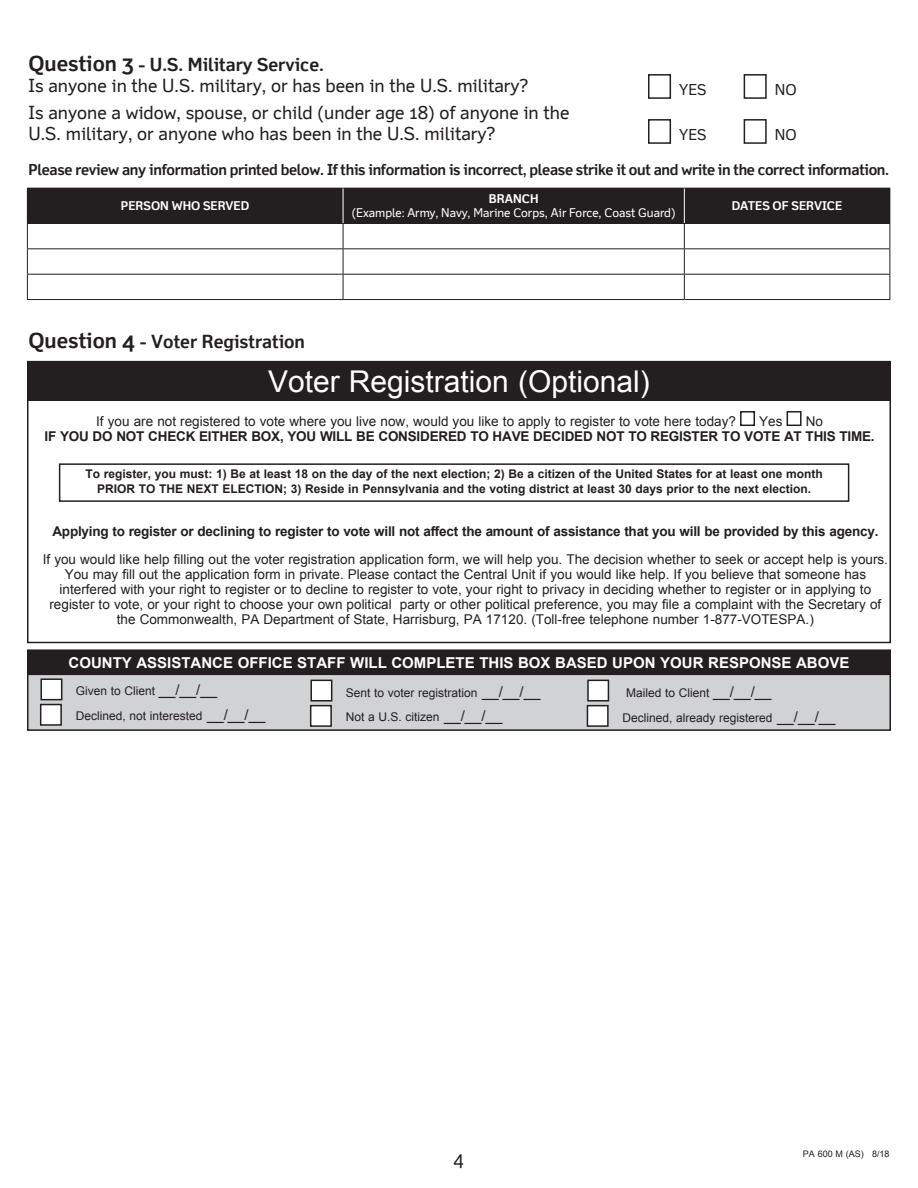
<style>
.page{position:relative;width:918px;height:1188px;background:#fff}
.page>*{position:absolute;margin:0;border:0;box-sizing:border-box;transform-origin:0 0}
.t1{font:30px "Arial";color:#fff}
.t2{font:18px "Felbridge";color:#231f20}
.t3{font:700 18px "Felbridge";color:#231f20}
.t4{font:700 15px "Felbridge";letter-spacing:-.02em;color:#231f20}
.t5{font:700 15px "Arial";color:#fff}
.t6{font:15px "Felbridge";color:#231f20}
.t7{font:13.5px/15px "Arial";color:#231f20;text-align:center}
.t8{font:700 13.5px/15px "Arial";letter-spacing:-.015em;color:#231f20}
.t9{font:700 12px/15px "Arial";color:#231f20;text-align:center}
.t10{font:12px/25px "Arial";color:#231f20}
.t11{font:12px/14.4px "Felbridge";color:#fff;text-align:center}
.t12{font:700 12px "Felbridge";color:#fff}
.t13{font:9px "Arial";color:#231f20}
.s1{font-size:21px}
.s2{font-weight:700}
.s3{font-weight:400}
.s4{font-size:15px}
</style>
<div class="page">
<div style="left:28px;top:673px;width:862px;height:57px;background:#d1d2d4"></div>
<div style="left:27px;top:672px;width:864px;height:59px;border:2px solid #231f20"></div>
<div style="left:41px;top:679px;width:21px;height:21px;background:#fff"></div>
<div style="left:40px;top:678px;width:22px;height:22px;border:2px solid #231f20"></div>
<div style="left:41px;top:705px;width:20px;height:20px;background:#fff"></div>
<div style="left:40px;top:704px;width:22px;height:22px;border:2px solid #231f20"></div>
<div style="left:311px;top:680px;width:21px;height:21px;background:#fff"></div>
<div style="left:311px;top:680px;width:21px;height:22px;border:2px solid #231f20"></div>
<div style="left:311px;top:706px;width:20px;height:20px;background:#fff"></div>
<div style="left:310px;top:705px;width:22px;height:22px;border:2px solid #231f20"></div>
<div style="left:588px;top:680px;width:20px;height:21px;background:#fff"></div>
<div style="left:587px;top:680px;width:22px;height:22px;border:2px solid #231f20"></div>
<div style="left:587px;top:706px;width:21px;height:20px;background:#fff"></div>
<div style="left:587px;top:705px;width:22px;height:22px;border:2px solid #231f20"></div>
<div style="left:28px;top:650px;width:862px;height:24px;background:#231f20"></div>
<div style="left:27px;top:649px;width:864px;height:26px;border:2px solid #231f20"></div>
<div style="left:27px;top:188px;width:316px;height:35px;background:#231f20"></div>
<div style="left:343px;top:188px;width:341px;height:35px;background:#231f20"></div>
<div style="left:684px;top:188px;width:206px;height:35px;background:#231f20"></div>
<hr style="left:890px;top:189px;width:1px;height:34px;background:#231f20">
<hr style="left:27px;top:223px;width:316px;height:1px;background:#231f20">
<hr style="left:343px;top:223px;width:341px;height:1px;background:#231f20">
<hr style="left:684px;top:223px;width:206px;height:1px;background:#231f20">
<hr style="left:27px;top:248px;width:316px;height:1px;background:#231f20">
<hr style="left:343px;top:248px;width:341px;height:1px;background:#231f20">
<hr style="left:684px;top:248px;width:206px;height:1px;background:#231f20">
<hr style="left:27px;top:274px;width:316px;height:1px;background:#231f20">
<svg style="left:27px;top:224px;width:1px;height:75px"></svg>
<hr style="left:343px;top:274px;width:341px;height:1px;background:#231f20">
<svg style="left:343px;top:224px;width:1px;height:75px"></svg>
<hr style="left:684px;top:274px;width:206px;height:1px;background:#231f20">
<svg style="left:684px;top:224px;width:1px;height:75px"></svg>
<svg style="left:890px;top:224px;width:1px;height:75px"></svg>
<hr style="left:27px;top:299px;width:316px;height:1px;background:#231f20">
<hr style="left:343px;top:299px;width:341px;height:1px;background:#231f20">
<hr style="left:684px;top:299px;width:206px;height:1px;background:#231f20">
<hr style="left:343px;top:189px;width:1px;height:34px;background:#fff">
<hr style="left:684px;top:189px;width:1px;height:34px;background:#fff">
<svg style="left:648px;top:74px;width:24px;height:70px"></svg>
<svg style="left:743px;top:74px;width:24px;height:70px"></svg>
<div style="left:740px;top:411px;width:15px;height:15px;border:2px solid #231f20"></div>
<div style="left:787px;top:411px;width:15px;height:15px;border:2px solid #231f20"></div>
<div style="left:59px;top:463px;width:790px;height:39px;border:2px solid #231f20"></div>
<div style="left:27px;top:361px;width:864px;height:39px;background:#231f20"></div>
<p class="t3" style="left:28px;top:54px;width:297px"><span class="s1">Question 3</span> - U.S. Military Service.</p>
<p class="t2" style="left:28px;top:75px;width:502px">Is anyone in the U.S. military, or has been in the U.S. military?</p>
<p class="t6" style="left:679px;top:81px;width:29px">YES</p>
<p class="t6" style="left:775px;top:81px;width:23px">NO</p>
<p class="t2" style="left:29px;top:102px;width:542px">Is anyone a widow, spouse, or child (under age 18) of anyone in the</p>
<p class="t2" style="left:29px;top:123px;width:469px">U.S. military, or anyone who has been in the U.S. military?</p>
<p class="t6" style="left:679px;top:126px;width:29px">YES</p>
<p class="t6" style="left:775px;top:126px;width:23px">NO</p>
<p class="t4" style="left:28px;top:160px;width:862px">Please review any information printed below. If this information is incorrect, please strike it out and write in the correct information.</p>
<p class="t12" style="left:121px;top:199px;width:130px">PERSON WHO SERVED</p>
<p class="t11" style="left:352px;top:191px;width:325px"><span class="s2">BRANCH<br></span>(Example: Army, Navy, Marine Corps, Air Force, Coast Guard)</p>
<p class="t12" style="left:732px;top:199px;width:112px">DATES OF SERVICE</p>
<p class="t3" style="left:28px;top:330px;width:278px"><span class="s1">Question 4</span> - Voter Registration</p>
<p class="t1" style="left:268px;top:361px;width:383px">Voter Registration (Optional)</p>
<p class="t7" style="left:96px;top:414px;width:641px">If you are not registered to vote where you live now, would you like to apply to register to vote here today?</p>
<p class="t7" style="left:759px;top:414px;width:25px">Yes</p>
<p class="t8" style="left:45px;top:414px;width:832px;text-indent:761px"><span class="s3">No<br></span>IF YOU DO NOT CHECK EITHER BOX, YOU WILL BE CONSIDERED TO HAVE DECIDED NOT TO REGISTER TO VOTE AT THIS TIME.</p>
<p class="t9" style="left:85px;top:467px;width:739px">To register, you must: 1) Be at least 18 on the day of the next election; 2) Be a citizen of the United States for at least one month<br>PRIOR TO THE NEXT ELECTION; 3) Reside in Pennsylvania and the voting district at least 30 days prior to the next election.</p>
<p class="t7" style="left:43px;top:517px;width:847px;line-height:28.5px"><span class="s2">Applying to register or declining to register to vote will not affect the amount of assistance that you will be provided by this agency.<br></span>If you would like help filling out the voter registration application form, we will help you. The decision whether to seek or accept help is yours.</p>
<p class="t7" style="left:49px;top:567px;width:833px">You may fill out the application form in private. Please contact the Central Unit if you would like help. If you believe that someone has interfered with your right to register or to decline to register to vote, your right to privacy in deciding whether to register or in applying to register to vote, or your right to choose your own political party or other political preference, you may file a complaint with the Secretary of the Commonwealth, PA Department of State, Harrisburg, PA 17120. (Toll-free telephone number 1-877-VOTESPA.)</p>
<p class="t5" style="left:69px;top:652px;width:782px">COUNTY ASSISTANCE OFFICE STAFF WILL COMPLETE THIS BOX BASED UPON YOUR RESPONSE ABOVE</p>
<p class="t10" style="left:76px;top:678px;width:191px">Given to Client <span class="s4">__/__/__<br></span>Declined, not interested <span class="s4">__/__/__</span></p>
<p class="t10" style="left:346px;top:680px;width:196px;line-height:24.2px">Sent to voter registration <span class="s4">__/__/__<br></span>Not a U.S. citizen <span class="s4">__/__/__</span></p>
<p class="t10" style="left:626px;top:681px;width:147px">Mailed to Client <span class="s4">__/__/__</span></p>
<p class="t10" style="left:622px;top:705px;width:215px">Declined, already registered <span class="s4">__/__/__</span></p>
<h2 class="t2" style="left:454px;top:1148px;width:12px">4</h2>
<p class="t13" style="left:803px;top:1148px;width:88px">PA 600 M (AS) 8/18</p>
</div>
